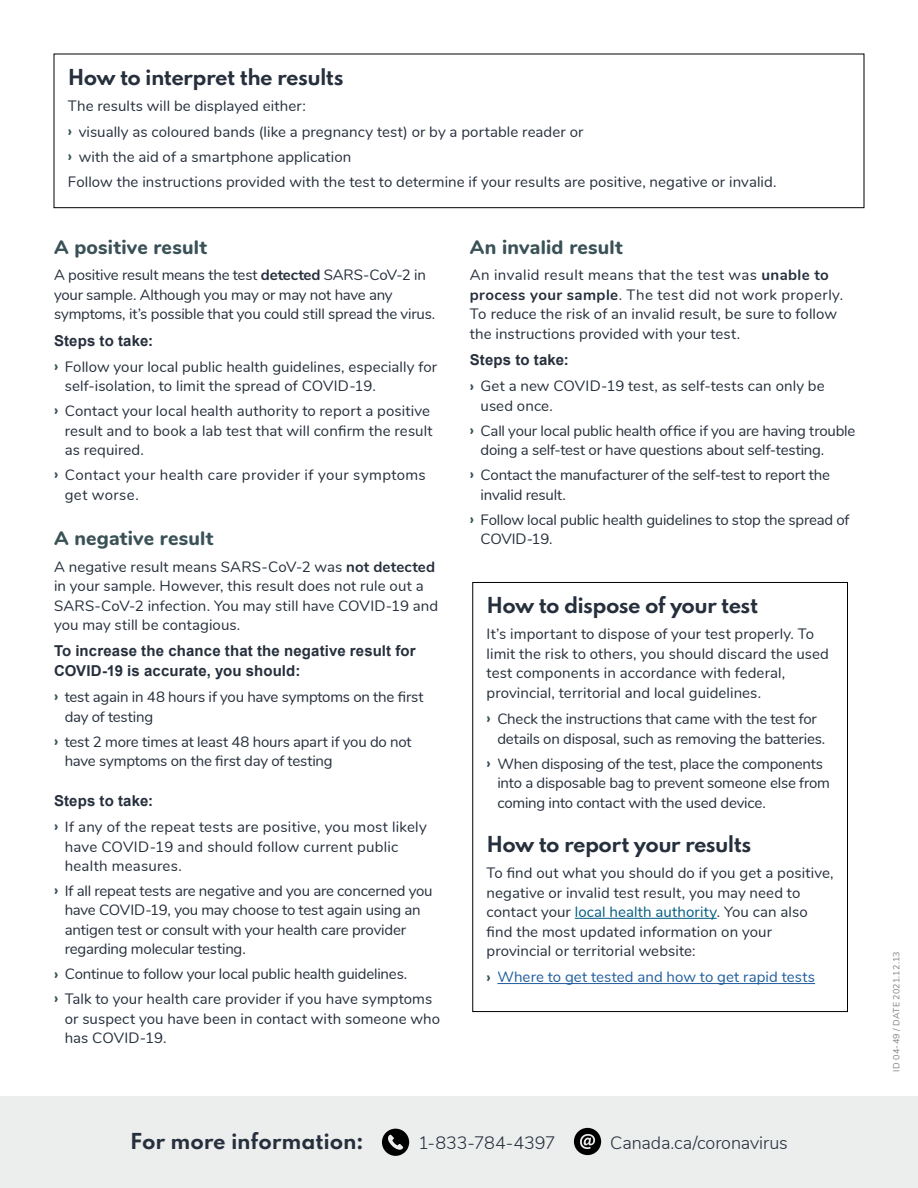
<style>
.page{position:relative;width:918px;height:1188px;background:#fff}
.page>*{position:absolute;margin:0;border:0;box-sizing:border-box;transform-origin:0 0}
.t1{font:700 19.5px "Spartan";letter-spacing:-.035em;color:#262f3c}
.t2{font:800 19.5px "Nunito";letter-spacing:.01em;color:#3a5257}
.t3{font:700 19.5px "Spartan";letter-spacing:-.01em;color:#262f3c}
.t4{font:300 18px "Nunito";letter-spacing:-.005em;color:#262f3c}
.t5{font:15px/19.5px "Nunito";letter-spacing:.005em;color:#262f3c}
.t6{font:15px/19.5px "Nunito";letter-spacing:-.015em;color:#262f3c}
.t7{font:700 15px/19.5px "Arial";letter-spacing:.01em;color:#262f3c}
.t8{font:15px/19.5px "Nunito";letter-spacing:.025em;color:#262f3c}
.t9{font:15px "Nunito";letter-spacing:.005em;color:#215e9e}
.t10{font:9px "Nunito";letter-spacing:.02em;color:#808285}
.s1{font-weight:800;color:#3a5257}
.s2{font-weight:700}
.s3{color:#005b7f}
</style>
<div class="page">
<div style="left:0;top:1096px;width:918px;height:92px;background:#eceded"></div>
<svg style="left:382px;top:1129px;width:27px;height:27px"></svg>
<svg style="left:574px;top:1128px;width:27px;height:27px"></svg>
<div style="left:54px;top:54px;width:810px;height:154px;border:1px solid #000"></div>
<hr style="left:575px;top:918px;width:142px;height:1px;background:#005b7f">
<hr style="left:497px;top:983px;width:318px;height:1px;background:#215e9e">
<h1 class="t1" style="left:68px;top:62px;width:277px">How to interpret the results</h1>
<p class="t5" style="left:68px;top:92px;width:517px;line-height:26.2px">The results will be displayed either:<br><span class="s1">›</span> visually as coloured bands (like a pregnancy test) or by a portable reader or</p>
<p class="t5" style="left:68px;top:144px;width:710px;line-height:24.9px"><span class="s1">›</span> with the aid of a smartphone application<br>Follow the instructions provided with the test to determine if your results are positive, negative or invalid.</p>
<h1 class="t2" style="left:54px;top:233px;width:154px">A positive result</h1>
<p class="t6" style="left:54px;top:265px;width:383px">A positive result means the test <span class="s2">detected</span> SARS-CoV-2 in your sample. Although you may or may not have any symptoms, it’s possible that you could still spread the virus.</p>
<p class="t7" style="left:54px;top:331px;width:101px">Steps to take:</p>
<p class="t5" style="left:65px;top:356px;width:374px;text-indent:-11px"><span class="s1">›</span> Follow your local public health guidelines, especially for self-isolation, to limit the spread of COVID-19.</p>
<p class="t5" style="left:65px;top:400px;width:369px;text-indent:-11px"><span class="s1">›</span> Contact your local health authority to report a positive result and to book a lab test that will confirm the result as required.</p>
<p class="t8" style="left:65px;top:464px;width:363px;text-indent:-11px"><span class="s1">›</span> Contact your health care provider if your symptoms get worse.</p>
<h1 class="t2" style="left:54px;top:524px;width:161px">A negative result</h1>
<p class="t5" style="left:54px;top:556px;width:386px">A negative result means SARS-CoV-2 was <span class="s2">not detected </span>in your sample. However, this result does not rule out a SARS-CoV-2 infection. You may still have COVID-19 and you may still be contagious.</p>
<p class="t7" style="left:54px;top:642px;width:363px">To increase the chance that the negative result for<br>COVID-19 is accurate, you should:</p>
<p class="t6" style="left:65px;top:686px;width:360px;text-indent:-11px"><span class="s1">›</span> test again in 48 hours if you have symptoms on the first day of testing</p>
<p class="t6" style="left:65px;top:731px;width:348px;text-indent:-11px"><span class="s1">›</span> test 2 more times at least 48 hours apart if you do not have symptoms on the first day of testing</p>
<p class="t7" style="left:54px;top:791px;width:101px">Steps to take:</p>
<p class="t5" style="left:65px;top:816px;width:363px;text-indent:-11px"><span class="s1">›</span> If any of the repeat tests are positive, you most likely have COVID-19 and should follow current public health measures.</p>
<p class="t6" style="left:65px;top:880px;width:369px;text-indent:-11px"><span class="s1">›</span> If all repeat tests are negative and you are concerned you have COVID-19, you may choose to test again using an antigen test or consult with your health care provider regarding molecular testing.</p>
<p class="t5" style="left:54px;top:961px;width:380px;line-height:24.9px"><span class="s1">›</span> Continue to follow your local public health guidelines.<br><span class="s1">›</span> Talk to your health care provider if you have symptoms</p>
<p class="t5" style="left:65px;top:1008px;width:377px">or suspect you have been in contact with someone who has COVID-19.</p>
<h1 class="t2" style="left:470px;top:233px;width:154px">An invalid result</h1>
<p class="t5" style="left:470px;top:265px;width:375px">An invalid result means that the test was <span class="s2">unable to process your sample</span>. The test did not work properly.<br>To reduce the risk of an invalid result, be sure to follow the instructions provided with your test.</p>
<p class="t7" style="left:470px;top:351px;width:101px">Steps to take:</p>
<p class="t5" style="left:481px;top:376px;width:346px;text-indent:-11px"><span class="s1">›</span> Get a new COVID-19 test, as self-tests can only be used once.</p>
<p class="t6" style="left:481px;top:420px;width:376px;text-indent:-11px"><span class="s1">›</span> Call your local public health office if you are having trouble doing a self-test or have questions about self-testing.</p>
<p class="t6" style="left:481px;top:464px;width:351px;text-indent:-11px"><span class="s1">›</span> Contact the manufacturer of the self-test to report the invalid result.</p>
<p class="t6" style="left:481px;top:509px;width:370px;text-indent:-11px"><span class="s1">›</span> Follow local public health guidelines to stop the spread of<br>COVID-19.</p>
<h1 class="t1" style="left:487px;top:591px;width:273px">How to dispose of your test</h1>
<p class="t5" style="left:487px;top:624px;width:344px">It’s important to dispose of your test properly. To limit the risk to others, you should discard the used test components in accordance with federal, provincial, territorial and local guidelines.</p>
<p class="t6" style="left:497px;top:708px;width:330px;text-indent:-11px"><span class="s1">›</span> Check the instructions that came with the test for details on disposal, such as removing the batteries.</p>
<p class="t6" style="left:497px;top:753px;width:334px;text-indent:-11px"><span class="s1">›</span> When disposing of the test, place the components into a disposable bag to prevent someone else from coming into contact with the used device.</p>
<h1 class="t1" style="left:487px;top:829px;width:267px">How to report your results</h1>
<p class="t5" style="left:487px;top:862px;width:349px">To find out what you should do if you get a positive, negative or invalid test result, you may need to contact your <span class="s3">local health authority</span>. You can also find the most updated information on your provincial or territorial website:</p>
<p class="t9" style="left:487px;top:966px;width:330px"><span class="s1">›</span> Where to get tested and how to get rapid tests</p>
<h1 class="t3" style="left:130px;top:1126px;width:235px">For more information:</h1>
<p class="t4" style="left:418px;top:1129px;width:139px">1-833-784-4397</p>
<p class="t4" style="left:610px;top:1129px;width:179px">Canada.ca/coronavirus</p>
<p class="t10" style="left:890px;top:1072px;width:122px;rotate:-90deg">ID 04-49 / DATE 2021.12.13</p>
</div>
